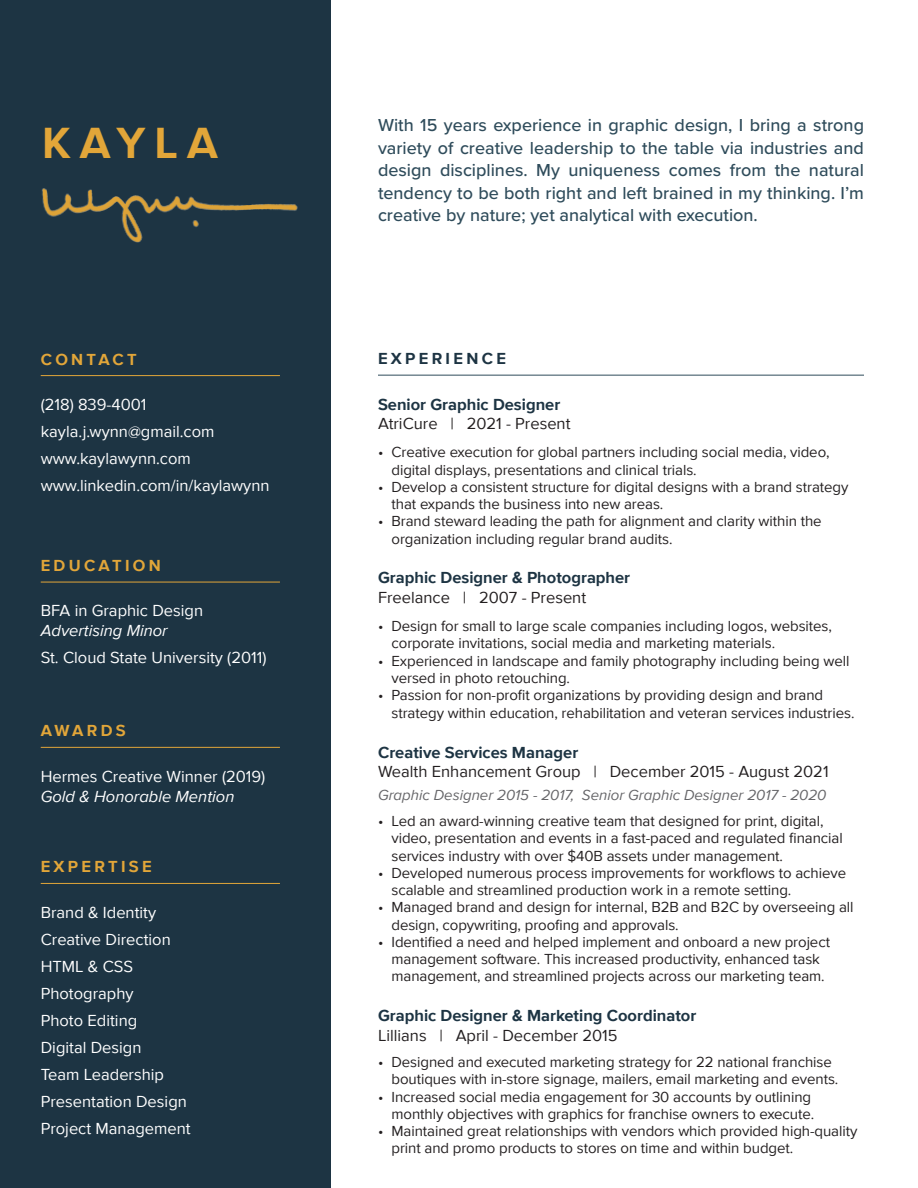
<style>
.page{position:relative;width:918px;height:1188px;background:#fff}
.page>*{position:absolute;margin:0;border:0;box-sizing:border-box;transform-origin:0 0}
.t1{font:700 45px "Proxima Nova";letter-spacing:.2em;color:#e2a639}
.t2{font:500 18px/22.5px "Proxima Nova";color:#2f4c5b;text-align:justify}
.t3{font:16.5px/27px "Proxima Nova";color:#fff}
.t4{font:16.5px "Proxima Nova";color:#231f20}
.t5{font:700 16.5px "Proxima Nova";color:#1d3443}
.t6{font:italic 16.5px "Proxima Nova";color:#fff}
.t7{font:700 16.5px "Proxima Nova";letter-spacing:.2em;color:#e2a639}
.t8{font:700 16.5px "Proxima Nova";letter-spacing:.2em;color:#1d3443}
.t9{font:15px/17.2px "Proxima Nova";letter-spacing:-.005em;color:#231f20}
.t10{font:italic 15px "Proxima Nova";color:#656568}
</style>
<div class="page">
<div style="left:0;top:0;width:330px;height:1188px;background:#1d3443"></div>
<hr style="left:41px;top:375px;width:239px;height:1px;background:#e2a639">
<hr style="left:41px;top:582px;width:239px;height:1px;background:#e2a639">
<hr style="left:41px;top:747px;width:239px;height:1px;background:#e2a639">
<hr style="left:41px;top:883px;width:239px;height:1px;background:#e2a639">
<hr style="left:378px;top:375px;width:486px;height:1px;background:#2f4c5b">
<img style="left:41px;top:188px;width:257px;height:55px">
<h1 class="t1" style="left:42px;top:110px;width:177px">KAYLA</h1>
<p class="t7" style="left:41px;top:347px;width:97px">CONTACT</p>
<p class="t3" style="left:41px;top:390px;width:230px">(218) 839-4001 kayla.j.wynn@gmail.com www.kaylawynn.com www.linkedin.com/in/kaylawynn</p>
<p class="t7" style="left:41px;top:553px;width:122px">EDUCATION</p>
<p class="t3" style="left:41px;top:597px;width:164px">BFA in Graphic Design</p>
<p class="t6" style="left:41px;top:618px;width:128px">Advertising Minor</p>
<p class="t3" style="left:41px;top:644px;width:227px">St. Cloud State University (2011)</p>
<p class="t7" style="left:41px;top:719px;width:87px">AWARDS</p>
<p class="t3" style="left:41px;top:762px;width:226px">Hermes Creative Winner (2019)</p>
<p class="t6" style="left:41px;top:784px;width:195px">Gold &amp; Honorable Mention</p>
<p class="t7" style="left:41px;top:855px;width:113px">EXPERTISE</p>
<p class="t3" style="left:41px;top:898px;width:152px">Brand &amp; Identity<br>Creative Direction<br>HTML &amp; CSS<br>Photography<br>Photo Editing<br>Digital Design<br>Team Leadership<br>Presentation Design<br>Project Management</p>
<p class="t2" style="left:378px;top:113px;width:488px">With 15 years experience in graphic design, I bring a strong variety of creative leadership to the table via industries and design disciplines. My uniqueness comes from the natural tendency to be both right and left brained in my thinking. I’m creative by nature; yet analytical with execution.</p>
<p class="t8" style="left:378px;top:346px;width:129px">EXPERIENCE</p>
<p class="t5" style="left:378px;top:392px;width:184px">Senior Graphic Designer</p>
<p class="t4" style="left:378px;top:412px;width:194px">AtriCure | 2021 - Present</p>
<p class="t9" style="left:392px;top:443px;width:440px;text-indent:-14px">• Creative execution for global partners including social media, video, digital displays, presentations and clinical trials.</p>
<p class="t9" style="left:392px;top:478px;width:458px;text-indent:-14px">• Develop a consistent structure for digital designs with a brand strategy that expands the business into new areas.</p>
<p class="t9" style="left:392px;top:512px;width:432px;text-indent:-14px">• Brand steward leading the path for alignment and clarity within the organization including regular brand audits.</p>
<p class="t5" style="left:378px;top:565px;width:254px">Graphic Designer &amp; Photographer</p>
<p class="t4" style="left:378px;top:585px;width:210px">Freelance | 2007 - Present</p>
<p class="t9" style="left:392px;top:617px;width:442px;text-indent:-14px">• Design for small to large scale companies including logos, websites, corporate invitations, social media and marketing materials.</p>
<p class="t9" style="left:392px;top:651px;width:459px;text-indent:-14px">• Experienced in landscape and family photography including being well versed in photo retouching.</p>
<p class="t9" style="left:392px;top:685px;width:465px;line-height:18px;text-indent:-14px">• Passion for non-profit organizations by providing design and brand strategy within education, rehabilitation and veteran services industries.</p>
<p class="t5" style="left:378px;top:740px;width:202px">Creative Services Manager</p>
<p class="t4" style="left:378px;top:760px;width:452px">Wealth Enhancement Group | December 2015 - August 2021</p>
<p class="t10" style="left:378px;top:784px;width:450px">Graphic Designer 2015 - 2017, Senior Graphic Designer 2017 - 2020</p>
<p class="t9" style="left:392px;top:812px;width:453px;text-indent:-14px">• Led an award-winning creative team that designed for print, digital, video, presentation and events in a fast-paced and regulated financial services industry with over $40B assets under management.</p>
<p class="t9" style="left:392px;top:864px;width:456px;text-indent:-14px">• Developed numerous process improvements for workflows to achieve scalable and streamlined production work in a remote setting.</p>
<p class="t9" style="left:392px;top:898px;width:464px;text-indent:-14px">• Managed brand and design for internal, B2B and B2C by overseeing all design, copywriting, proofing and approvals.</p>
<p class="t9" style="left:378px;top:933px;width:454px;text-align:center">• Identified a need and helped implement and onboard a new project management software. This increased productivity, enhanced task management, and streamlined projects across our marketing team.</p>
<p class="t5" style="left:378px;top:1003px;width:320px">Graphic Designer &amp; Marketing Coordinator</p>
<p class="t4" style="left:378px;top:1023px;width:241px">Lillians | April - December 2015</p>
<p class="t9" style="left:392px;top:1053px;width:448px;text-indent:-14px">• Designed and executed marketing strategy for 22 national franchise boutiques with in-store signage, mailers, email marketing and events.</p>
<p class="t9" style="left:378px;top:1087px;width:438px;text-align:right">• Increased social media engagement for 30 accounts by outlining monthly objectives with graphics for franchise owners to execute.</p>
<p class="t9" style="left:392px;top:1122px;width:467px;text-indent:-14px">• Maintained great relationships with vendors which provided high-quality print and promo products to stores on time and within budget.</p>
</div>
